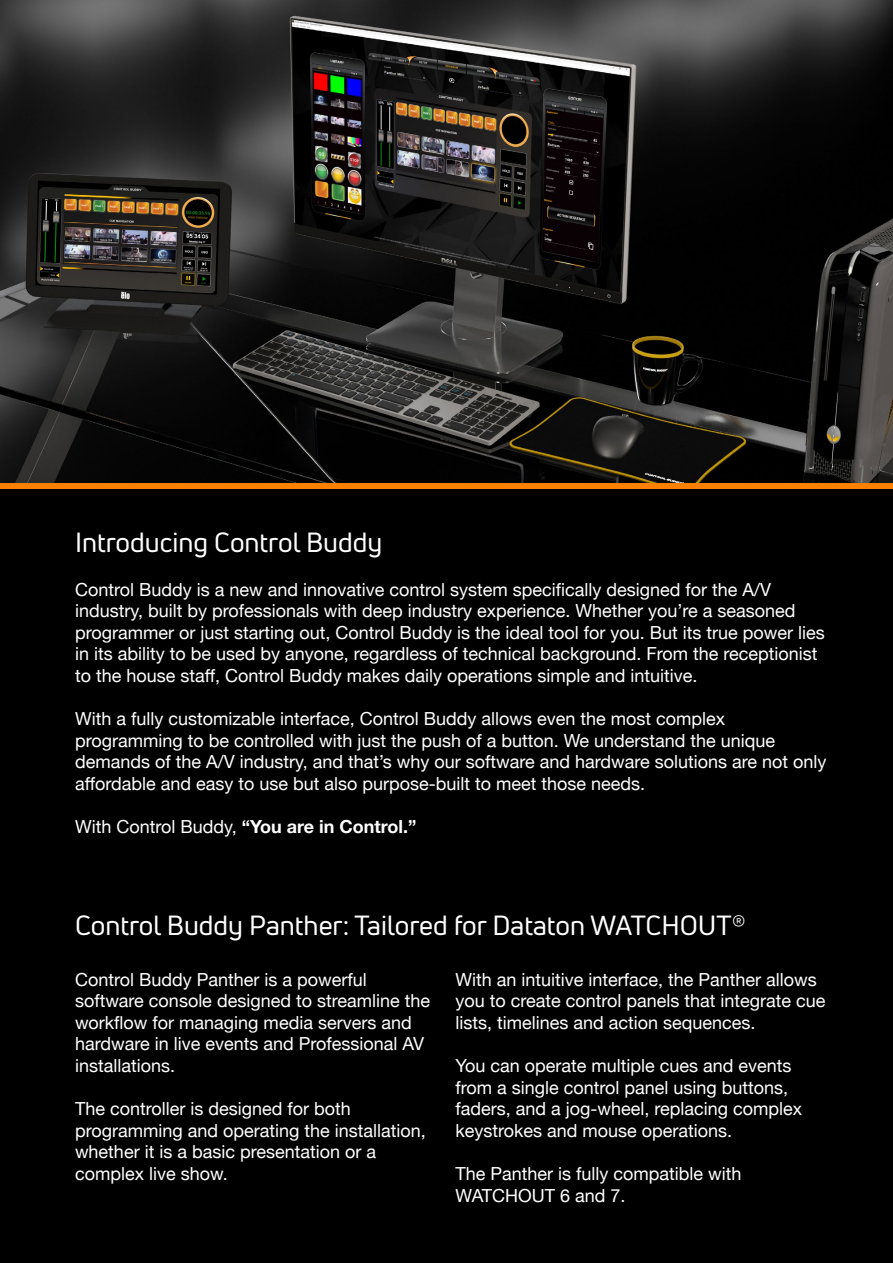
<style>
.page{position:relative;width:893px;height:1263px;background:#000}
.page>*{position:absolute;margin:0;border:0;box-sizing:border-box;transform-origin:0 0}
.t1{font:27px "Uni Neue";color:#fff}
.t2{font:18px/21.6px "Helvetica Neue";color:#fff}
.t3{font:700 18px "Helvetica Neue";color:#fff}
.s1{font-weight:400}
</style>
<div class="page">
<img style="left:0;top:0;width:893px;height:483px">
<div style="left:0;top:483px;width:893px;height:5px;background:#fa8100"></div>
<h1 class="t1" style="left:75px;top:526px;width:309px">Introducing Control Buddy</h1>
<p class="t2" style="left:75px;top:579px;width:751px">Control Buddy is a new and innovative control system specifically designed for the A/V industry, built by professionals with deep industry experience. Whether you’re a seasoned programmer or just starting out, Control Buddy is the ideal tool for you. But its true power lies in its ability to be used by anyone, regardless of technical background. From the receptionist to the house staff, Control Buddy makes daily operations simple and intuitive.</p>
<p class="t2" style="left:75px;top:709px;width:753px">With a fully customizable interface, Control Buddy allows even the most complex programming to be controlled with just the push of a button. We understand the unique demands of the A/V industry, and that’s why our software and hardware solutions are not only affordable and easy to use but also purpose-built to meet those needs.</p>
<p class="t3" style="left:75px;top:813px;width:343px"><span class="s1">With Control Buddy,</span> “You are in Control.”</p>
<h1 class="t1" style="left:75px;top:908px;width:672px">Control Buddy Panther: Tailored for Dataton WATCHOUT®</h1>
<p class="t2" style="left:75px;top:969px;width:357px">Control Buddy Panther is a powerful software console designed to streamline the workflow for managing media servers and hardware in live events and Professional AV installations.</p>
<p class="t2" style="left:75px;top:1099px;width:352px">The controller is designed for both programming and operating the installation, whether it is a basic presentation or a complex live show.</p>
<p class="t2" style="left:455px;top:969px;width:372px">With an intuitive interface, the Panther allows you to create control panels that integrate cue lists, timelines and action sequences.</p>
<p class="t2" style="left:455px;top:1056px;width:348px">You can operate multiple cues and events from a single control panel using buttons, faders, and a jog-wheel, replacing complex keystrokes and mouse operations.</p>
<p class="t2" style="left:455px;top:1164px;width:288px">The Panther is fully compatible with<br>WATCHOUT 6 and 7.</p>
</div>
